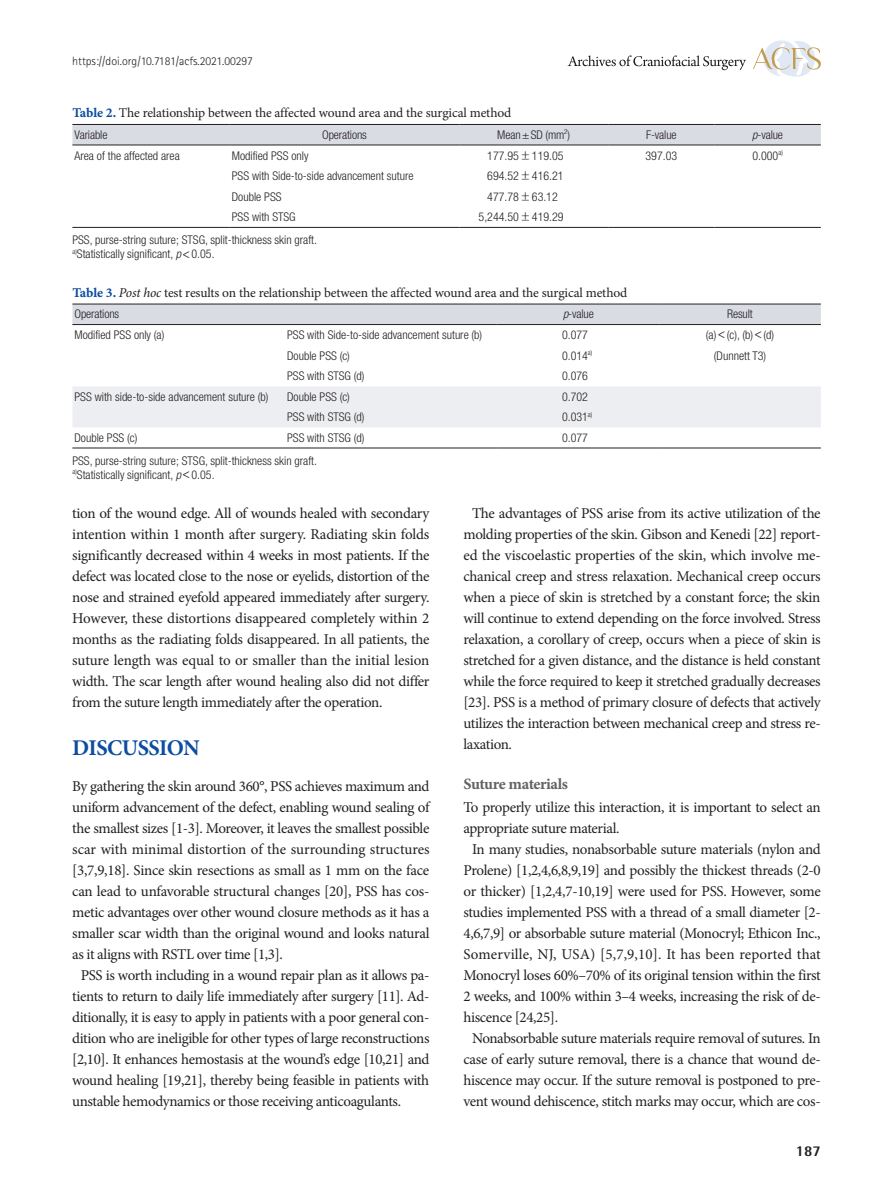
<style>
.page{position:relative;width:893px;height:1191px;background:#fff}
.page>*{position:absolute;margin:0;border:0;box-sizing:border-box;transform-origin:0 0}
.대제목{font:700 22.5px "Minion Pro";letter-spacing:-.025em;color:#0d4da1}
.중제목{font:15.75px "Minion Pro Bold Capt";letter-spacing:-.03em;color:#636366}
.본문{font:15px/21px "Minion Pro";letter-spacing:-.025em;color:#231f20;text-align:justify}
.본문_0{font:15px/21px "Minion Pro";letter-spacing:-.025em;color:#231f20;text-align:justify}
.t1{font:800 15px "Rotis Semi Sans Std";color:#231f20}
.표그림제목{font:13.5px "Minion Pro";letter-spacing:-.01em;color:#231f20}
.표본문{font:300 condensed 12px "Helvetica Neue LT Std";color:#231f20}
.표열제목{font:300 condensed 12px "Helvetica Neue LT Std";letter-spacing:-.01em;color:#231f20}
.t2{font:300 12px "Rotis Sans Serif Std";color:#231f20}
.s1{font-family:"Minion Pro Bold Capt";color:#0d4da1}
.s2{font-style:italic}
.s3{font-family:"Dotum";font-weight:400;font-stretch:normal}
</style>
<div class="page">
<svg style="left:753px;top:40px;width:68px;height:37px"></svg>
<svg style="left:568px;top:55px;width:178px;height:15px"></svg>
<div style="left:72px;top:125px;width:749px;height:20px;background:#dadce3"></div>
<hr style="left:72px;top:227px;width:158px;height:1px;background:#231f20">
<hr style="left:230px;top:227px;width:229px;height:1px;background:#231f20">
<hr style="left:459px;top:227px;width:149px;height:1px;background:#231f20">
<hr style="left:608px;top:227px;width:106px;height:1px;background:#231f20">
<hr style="left:714px;top:227px;width:107px;height:1px;background:#231f20">
<hr style="left:72px;top:124px;width:158px;height:1px;background:#231f20">
<hr style="left:230px;top:124px;width:229px;height:1px;background:#231f20">
<hr style="left:459px;top:124px;width:149px;height:1px;background:#231f20">
<hr style="left:608px;top:124px;width:106px;height:1px;background:#231f20">
<hr style="left:714px;top:124px;width:107px;height:1px;background:#231f20">
<hr style="left:72px;top:145px;width:158px;height:1px;background:#231f20">
<hr style="left:230px;top:145px;width:229px;height:1px;background:#231f20">
<hr style="left:459px;top:145px;width:149px;height:1px;background:#231f20">
<hr style="left:608px;top:145px;width:106px;height:1px;background:#231f20">
<hr style="left:714px;top:145px;width:107px;height:1px;background:#231f20">
<div style="left:72px;top:305px;width:749px;height:19px;background:#dadce3"></div>
<div style="left:72px;top:387px;width:749px;height:40px;background:#edeef1"></div>
<hr style="left:72px;top:448px;width:213px;height:1px;background:#231f20">
<hr style="left:285px;top:448px;width:213px;height:1px;background:#231f20">
<hr style="left:498px;top:448px;width:161px;height:1px;background:#231f20">
<hr style="left:659px;top:448px;width:162px;height:1px;background:#231f20">
<hr style="left:72px;top:304px;width:213px;height:1px;background:#231f20">
<hr style="left:285px;top:304px;width:213px;height:1px;background:#231f20">
<hr style="left:498px;top:304px;width:161px;height:1px;background:#231f20">
<hr style="left:659px;top:304px;width:162px;height:1px;background:#231f20">
<hr style="left:72px;top:324px;width:213px;height:1px;background:#231f20">
<hr style="left:285px;top:324px;width:213px;height:1px;background:#231f20">
<hr style="left:498px;top:324px;width:161px;height:1px;background:#231f20">
<hr style="left:659px;top:324px;width:162px;height:1px;background:#231f20">
<p class="t2" style="left:72px;top:54px;width:182px">https://doi.org/10.7181/acfs.2021.00297</p>
<p class="표그림제목" style="left:72px;top:104px;width:440px"><span class="s1">Table 2.</span> The relationship between the affected wound area and the surgical method</p>
<p class="표열제목" style="left:75px;top:128px;width:34px">Variable</p>
<p class="표열제목" style="left:322px;top:128px;width:46px">Operations</p>
<p class="표열제목" style="left:497px;top:128px;width:75px">Mean± SD (mm<sup>2</sup>)</p>
<p class="표열제목" style="left:646px;top:128px;width:32px">F-value</p>
<p class="표열제목" style="left:752px;top:128px;width:32px"><span class="s2">p</span>-value</p>
<p class="표본문" style="left:75px;top:148px;width:107px">Area of the affected area</p>
<p class="표본문" style="left:232px;top:148px;width:78px">Modified PSS only</p>
<p class="표본문" style="left:487px;top:148px;width:78px">177.95<span class="s3">±</span>119.05</p>
<p class="표본문" style="left:645px;top:148px;width:33px">397.03</p>
<p class="표본문" style="left:752px;top:148px;width:32px">0.000<sup>a)</sup></p>
<p class="표본문" style="left:232px;top:169px;width:183px">PSS with Side-to-side advancement suture</p>
<p class="표본문" style="left:487px;top:169px;width:78px">694.52<span class="s3">±</span>416.21</p>
<p class="표본문" style="left:232px;top:189px;width:51px">Double PSS</p>
<p class="표본문" style="left:487px;top:189px;width:72px">477.78<span class="s3">±</span>63.12</p>
<p class="표본문" style="left:232px;top:210px;width:65px">PSS with STSG</p>
<p class="표본문" style="left:479px;top:210px;width:86px">5,244.50<span class="s3">±</span>419.29</p>
<p class="표본문" style="left:72px;top:233px;width:246px">PSS, purse-string suture; STSG, split-thickness skin graft.</p>
<p class="표본문" style="left:72px;top:247px;width:144px"><sup>a)</sup>Statistically significant, <span class="s2">p</span><span class="s3">&lt;</span>0.05.</p>
<p class="표그림제목" style="left:72px;top:284px;width:556px"><span class="s1">Table 3.</span> <span class="s2">Post hoc</span> test results on the relationship between the affected wound area and the surgical method</p>
<p class="표열제목" style="left:75px;top:307px;width:46px">Operations</p>
<p class="표열제목" style="left:563px;top:307px;width:32px"><span class="s2">p</span>-value</p>
<p class="표열제목" style="left:727px;top:307px;width:27px">Result</p>
<p class="표본문" style="left:75px;top:328px;width:91px">Modified PSS only (a)</p>
<p class="표본문" style="left:287px;top:328px;width:197px">PSS with Side-to-side advancement suture (b)</p>
<p class="표본문" style="left:562px;top:328px;width:27px">0.077</p>
<p class="표본문" style="left:706px;top:328px;width:70px">(a)<span class="s3">&lt;</span>(c), (b)<span class="s3">&lt;</span>(d)</p>
<p class="표본문" style="left:287px;top:348px;width:64px">Double PSS (c)</p>
<p class="표본문" style="left:562px;top:348px;width:32px">0.014<sup>a)</sup></p>
<p class="표본문" style="left:714px;top:348px;width:54px">(Dunnett T3)</p>
<p class="표본문" style="left:287px;top:369px;width:79px">PSS with STSG (d)</p>
<p class="표본문" style="left:562px;top:369px;width:27px">0.076</p>
<p class="표본문" style="left:75px;top:389px;width:196px">PSS with side-to-side advancement suture (b)</p>
<p class="표본문" style="left:287px;top:389px;width:64px">Double PSS (c)</p>
<p class="표본문" style="left:562px;top:389px;width:27px">0.702</p>
<p class="표본문" style="left:287px;top:410px;width:79px">PSS with STSG (d)</p>
<p class="표본문" style="left:562px;top:410px;width:32px">0.031<sup>a)</sup></p>
<p class="표본문" style="left:75px;top:430px;width:64px">Double PSS (c)</p>
<p class="표본문" style="left:287px;top:430px;width:79px">PSS with STSG (d)</p>
<p class="표본문" style="left:562px;top:430px;width:27px">0.077</p>
<p class="표본문" style="left:72px;top:453px;width:246px">PSS, purse-string suture; STSG, split-thickness skin graft.</p>
<p class="표본문" style="left:72px;top:468px;width:144px"><sup>a)</sup>Statistically significant, <span class="s2">p</span><span class="s3">&lt;</span>0.05.</p>
<p class="본문" style="left:72px;top:502px;width:359px">tion of the wound edge. All of wounds healed with secondary intention within 1 month after surgery. Radiating skin folds significantly decreased within 4 weeks in most patients. If the defect was located close to the nose or eyelids, distortion of the nose and strained eyefold appeared immediately after surgery.<br>However, these distortions disappeared completely within 2 months as the radiating folds disappeared. In all patients, the suture length was equal to or smaller than the initial lesion width. The scar length after wound healing also did not differ from the suture length immediately after the operation.</p>
<p class="대제목" style="left:72px;top:732px;width:129px">DISCUSSION</p>
<p class="본문_0" style="left:72px;top:775px;width:359px">By gathering the skin around 360°, PSS achieves maximum and uniform advancement of the defect, enabling wound sealing of the smallest sizes [1-3]. Moreover, it leaves the smallest possible scar with minimal distortion of the surrounding structures [3,7,9,18]. Since skin resections as small as 1 mm on the face can lead to unfavorable structural changes [20], PSS has cos&shy;metic advantages over other wound closure methods as it has a smaller scar width than the original wound and looks natural as it aligns with RSTL over time [1,3].</p>
<p class="본문" style="left:72px;top:964px;width:359px;text-indent:9px">PSS is worth including in a wound repair plan as it allows pa&shy;tients to return to daily life immediately after surgery [11]. Ad&shy;ditionally, it is easy to apply in patients with a poor general con&shy;dition who are ineligible for other types of large reconstructions [2,10]. It enhances hemostasis at the wound’s edge [10,21] and wound healing [19,21], thereby being feasible in patients with unstable hemodynamics or those receiving anticoagulants.</p>
<p class="본문" style="left:463px;top:502px;width:359px;text-indent:9px">The advantages of PSS arise from its active utilization of the molding properties of the skin. Gibson and Kenedi [22] report&shy;ed the viscoelastic properties of the skin, which involve me&shy;chanical creep and stress relaxation. Mechanical creep occurs when a piece of skin is stretched by a constant force; the skin will continue to extend depending on the force involved. Stress relaxation, a corollary of creep, occurs when a piece of skin is stretched for a given distance, and the distance is held constant while the force required to keep it stretched gradually decreases [23]. PSS is a method of primary closure of defects that actively utilizes the interaction between mechanical creep and stress re&shy;laxation.</p>
<p class="중제목" style="left:463px;top:773px;width:106px">Suture materials</p>
<p class="본문_0" style="left:463px;top:796px;width:359px">To properly utilize this interaction, it is important to select an appropriate suture material.</p>
<p class="본문" style="left:463px;top:838px;width:359px;text-indent:9px">In many studies, nonabsorbable suture materials (nylon and Prolene) [1,2,4,6,8,9,19] and possibly the thickest threads (2-0 or thicker) [1,2,4,7-10,19] were used for PSS. However, some studies implemented PSS with a thread of a small diameter [2- 4,6,7,9] or absorbable suture material (Monocryl; Ethicon Inc., Somerville, NJ, USA) [5,7,9,10]. It has been reported that Monocryl loses 60%–70% of its original tension within the first 2 weeks, and 100% within 3–4 weeks, increasing the risk of de&shy;hiscence [24,25].</p>
<p class="본문" style="left:463px;top:1027px;width:359px;text-align:center">Nonabsorbable suture materials require removal of sutures. In case of early suture removal, there is a chance that wound de&shy;hiscence may occur. If the suture removal is postponed to pre&shy;vent wound dehiscence, stitch marks may occur, which are cos-</p>
<p class="t1" style="left:796px;top:1141px;width:27px">187</p>
</div>
